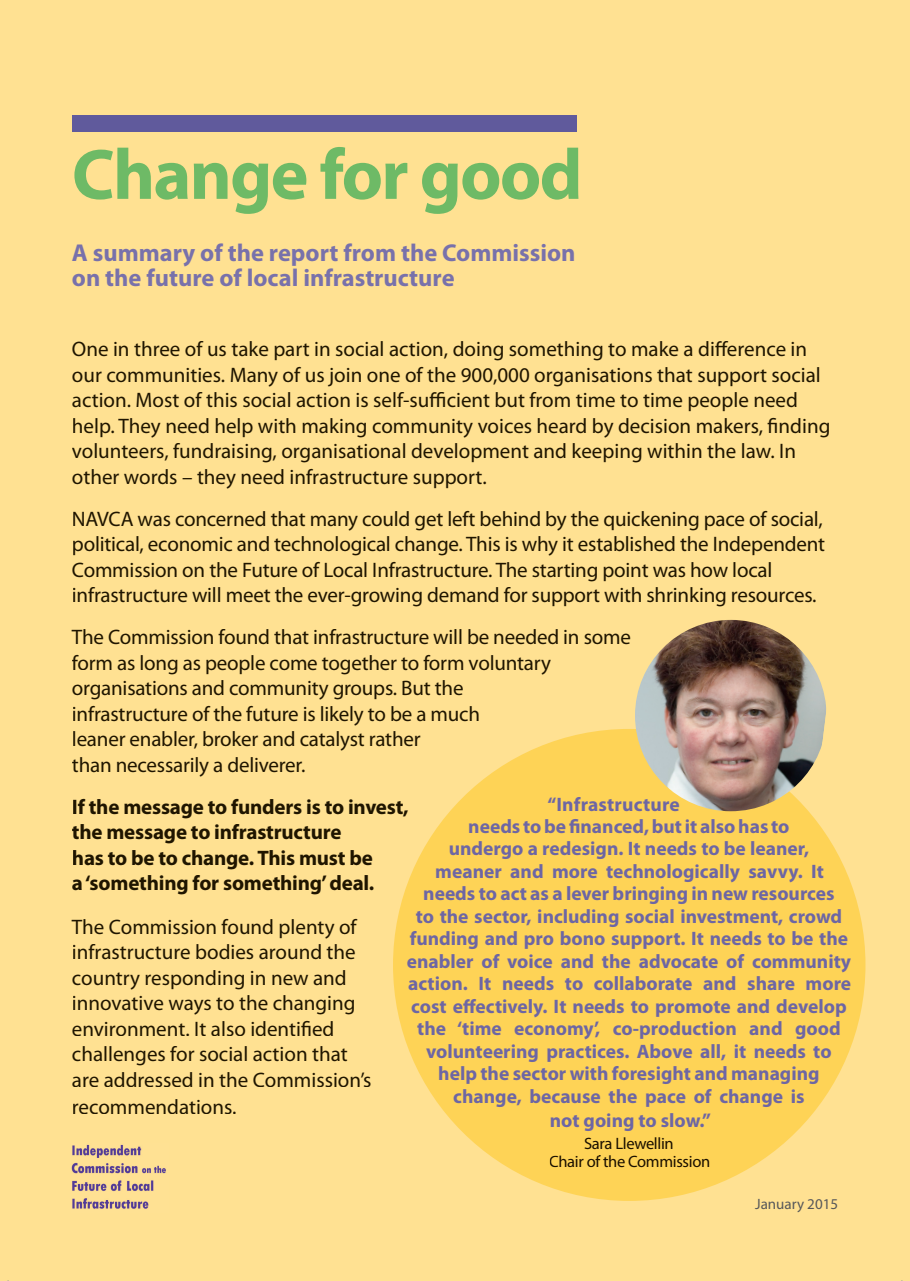
<style>
.page{position:relative;width:910px;height:1281px;background:#fff}
.page>*{position:absolute;margin:0;border:0;box-sizing:border-box;transform-origin:0 0}
.t1{font:700 72px "Myriad Pro";letter-spacing:-.025em;color:#6eba66}
.t2{font:700 24.45px/25.5px "Myriad Pro";color:#7871ab}
.t3{font:21px/25.5px "Myriad Pro";letter-spacing:-.005em;color:#1f1500}
.t4{font:700 21px/25.5px "Myriad Pro";letter-spacing:-.01em;color:#1f1500}
.t5{font:700 19.5px/22.6px "Myriad Pro";color:#6d66a4;text-align:center}
.t6{font:16.5px/18px "Myriad Pro";letter-spacing:-.02em;color:#1b1000;text-align:center}
.t7{font:15px "Myriad Pro";color:#57585a}
</style>
<div class="page">
<div style="left:0;top:0;width:909px;height:1281px;background:#ffe192"></div>
<div style="left:72px;top:115px;width:504px;height:17px;background:#605a9c"></div>
<img style="left:72px;top:1144px;width:94px;height:65px">
<div style="left:393px;top:729px;width:472px;height:472px;background:#fed356;border-radius:50%"></div>
<img style="left:635px;top:620px;width:191px;height:191px">
<h1 class="t1" style="left:72px;top:134px;width:512px">Change for good</h1>
<p class="t2" style="left:72px;top:240px;width:505px">A summary of the report from the Commission on the future of local infrastructure</p>
<p class="t3" style="left:72px;top:337px;width:759px">One in three of us take part in social action, doing something to make a difference in our communities. Many of us join one of the 900,000 organisations that support social action. Most of this social action is self-sufficient but from time to time people need help. They need help with making community voices heard by decision makers, finding volunteers, fundraising, organisational development and keeping within the law. In other words – they need infrastructure support.</p>
<p class="t3" style="left:72px;top:506px;width:754px">NAVCA was concerned that many could get left behind by the quickening pace of social, political, economic and technological change. This is why it established the Independent Commission on the Future of Local Infrastructure. The starting point was how local infrastructure will meet the ever-growing demand for support with shrinking resources.</p>
<p class="t3" style="left:72px;top:625px;width:560px">The Commission found that infrastructure will be needed in some form as long as people come together to form voluntary organisations and community groups. But the<br>infrastructure of the future is likely to be a much<br>leaner enabler, broker and catalyst rather<br>than necessarily a deliverer.</p>
<p class="t4" style="left:72px;top:794px;width:338px">If the message to funders is to invest, the message to infrastructure<br>has to be to change. This must be<br>a ‘something for something’ deal.</p>
<p class="t3" style="left:72px;top:914px;width:301px">The Commission found plenty of infrastructure bodies around the country responding in new and innovative ways to the changing environment. It also identified challenges for social action that are addressed in the Commission’s recommendations.</p>
<p class="t5" style="left:547px;top:793px;width:134px">“Infrastructure</p>
<p class="t5" style="left:406px;top:815px;width:446px">needs to be financed, but it also has to<br>undergo a redesign. It needs to be leaner,<br>meaner and more technologically savvy. It needs to act as a lever bringing in new resources<br>to the sector, including social investment, crowd funding and pro bono support. It needs to be the enabler of voice and the advocate of community action. It needs to collaborate and share more cost effectively. It needs to promote and develop the ‘time economy’, co-production and good volunteering practices. Above all, it needs to help the sector with foresight and managing change, because the pace of change is<br>not going to slow.”</p>
<p class="t6" style="left:549px;top:1135px;width:162px">Sara Llewellin<br>Chair of the Commission</p>
<p class="t7" style="left:754px;top:1195px;width:84px">January 2015</p>
</div>
